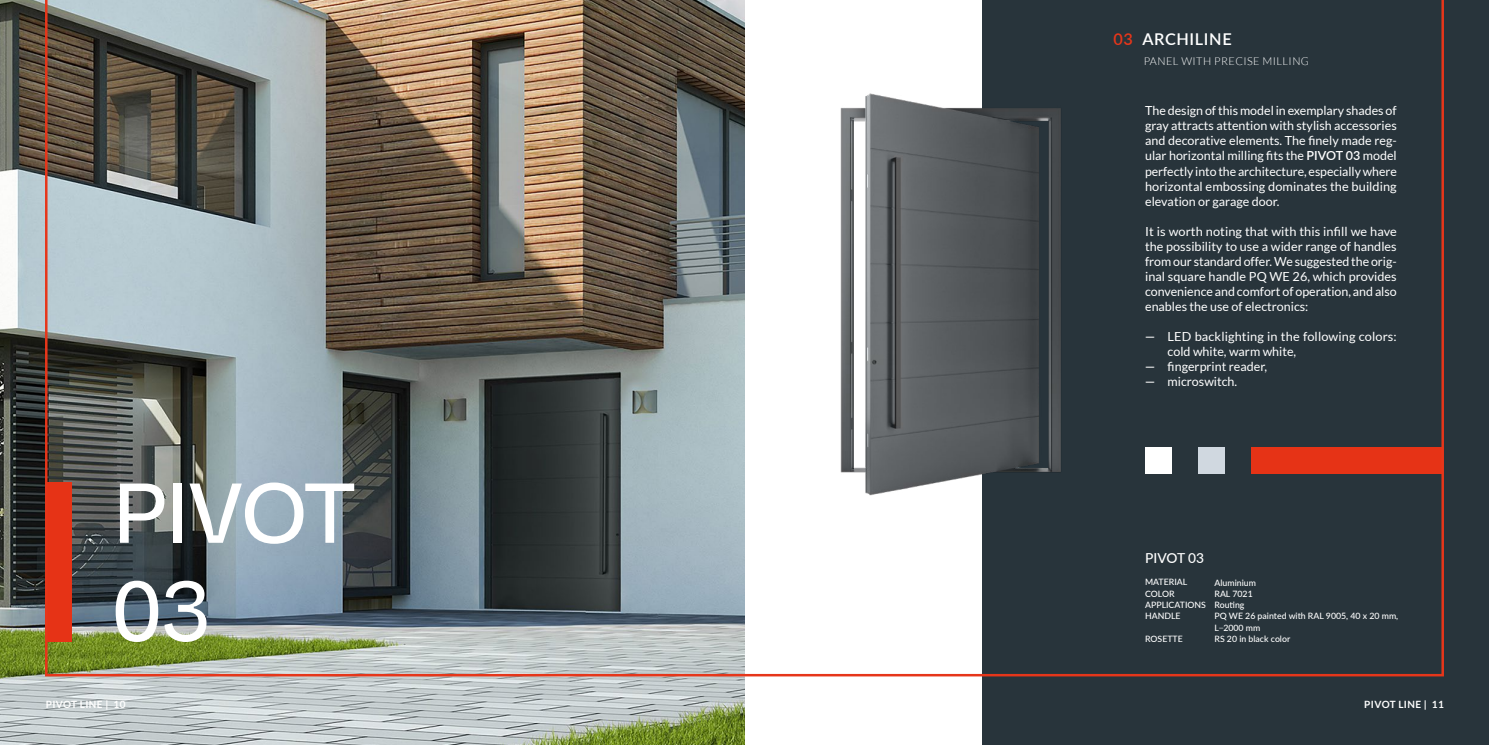
<style>
.page{position:relative;width:1489px;height:745px;background:#fff}
.page>*{position:absolute;margin:0;border:0;box-sizing:border-box;transform-origin:0 0}
.t1{font:500 85.75px "Vastago Grotesk";color:#fff}
.Paragraph_Style_1{font:600 16.25px "Lato";letter-spacing:.04em;color:#fff}
.małe_podpisy{font:500 13.75px "Lato";color:#fff}
.teksty{font:12.5px/15px "Lato";color:#fff;text-align:justify}
.Paragraph_Style_1-2{font:300 10.88px "Lato";letter-spacing:.04em;color:#fff}
.t2{font:700 10px "Lato";letter-spacing:.04em;color:#fff}
.małe_podpisy-2{font:500 8.75px "Lato";color:#fff}
.s1{color:#e6361a}
.s2{font-weight:600}
.s3{font-weight:500}
.s4{font-family:"Obviously Lght";font-weight:400}
</style>
<div class="page">
<div style="left:981px;top:0;width:507px;height:744px;background:#28343b"></div>
<img style="left:0;top:0;width:744px;height:744px">
<img style="left:45px;top:0;width:1398px;height:676px">
<p class="Paragraph_Style_1" style="left:1113px;top:27px;width:120px"><span class="s1">03</span> ARCHILINE</p>
<p class="Paragraph_Style_1-2" style="left:1143px;top:55px;width:167px">PANEL WITH PRECISE MILLING</p>
<p class="t1" style="left:113px;top:461px;width:243px">PIVOT</p>
<p class="t1" style="left:113px;top:559px;width:99px">03</p>
<p class="teksty" style="left:1144px;top:103px;width:253px">The design of this model in exemplary shades of gray attracts attention with stylish accessories and decorative elements. The finely made reg&shy;ular horizontal milling fits the <span class="s2">PIVOT 03</span> model perfectly into the architecture, especially where horizontal embossing dominates the building elevation or garage door.</p>
<p class="teksty" style="left:1144px;top:223px;width:253px">It is worth noting that with this infill we have the possibility to use a wider range of handles from our standard offer. We suggested the orig&shy;inal square handle PQ WE 26, which provides convenience and comfort of operation, and also enables the use of electronics:</p>
<p class="teksty" style="left:1167px;top:328px;width:231px;text-indent:-22px"><span class="s3">―</span> LED backlighting in the following colors: cold white, warm white,</p>
<p class="teksty" style="left:1144px;top:358px;width:124px"><span class="s3">―</span> fingerprint reader,</p>
<p class="teksty" style="left:1144px;top:373px;width:94px"><span class="s3">―</span> microswitch.</p>
<p class="małe_podpisy" style="left:1144px;top:547px;width:61px">PIVOT 03</p>
<p class="małe_podpisy-2" style="left:1144px;top:575px;width:44px">MATERIAL</p>
<p class="małe_podpisy-2" style="left:1144px;top:586px;width:31px">COLOR</p>
<p class="małe_podpisy-2" style="left:1144px;top:598px;width:62px">APPLICATIONS</p>
<p class="małe_podpisy-2" style="left:1144px;top:609px;width:37px">HANDLE</p>
<p class="małe_podpisy-2" style="left:1144px;top:631px;width:39px">ROSETTE</p>
<p class="małe_podpisy-2" style="left:1214px;top:575px;width:43px">Aluminium</p>
<p class="małe_podpisy-2" style="left:1214px;top:587px;width:40px">RAL 7021</p>
<p class="małe_podpisy-2" style="left:1214px;top:598px;width:32px">Routing</p>
<p class="małe_podpisy-2" style="left:1214px;top:609px;width:185px">PQ WE 26 painted with RAL 9005, 40 x 20 mm,</p>
<p class="małe_podpisy-2" style="left:1214px;top:620px;width:47px">L<span class="s4">-</span>2000 mm</p>
<p class="małe_podpisy-2" style="left:1214px;top:632px;width:77px">RS 20 in black color</p>
<p class="t2" style="left:46px;top:698px;width:81px">PIVOT LINE | 10</p>
<p class="t2" style="left:1364px;top:698px;width:81px">PIVOT LINE | 11</p>
</div>
